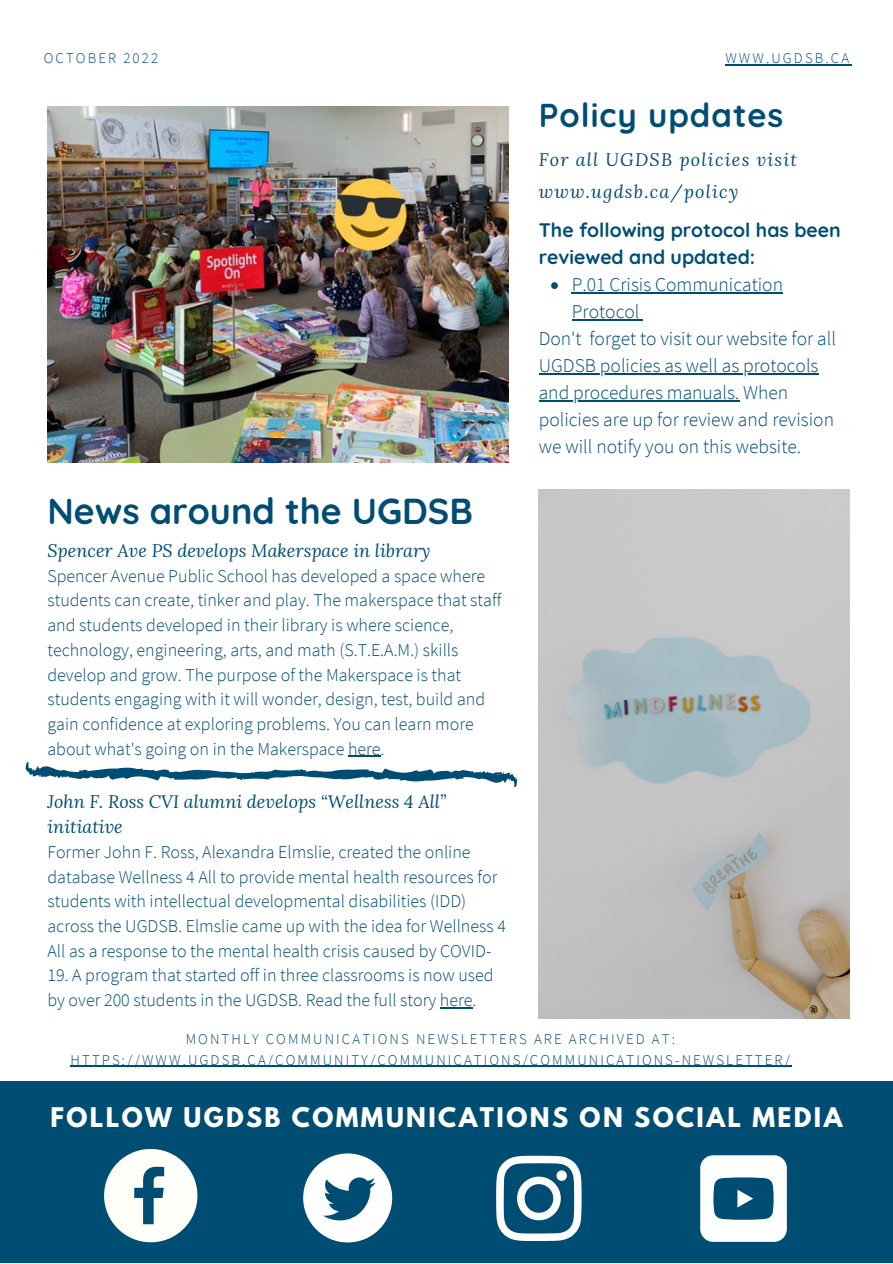
<style>
.page{position:relative;width:893px;height:1264px;background:#fff}
.page>*{position:absolute;margin:0;border:0;box-sizing:border-box;transform-origin:0 0}
.t1{font:700 36px "Quicksand";color:#004d73}
.t2{font:700 33px "Quicksand";letter-spacing:.03em;color:#004d73}
.t3{font:700 24px "League Spartan";letter-spacing:.1em;color:#fffff9}
.t4{font:300 19.5px/27px "Source Sans Pro";color:#004d73}
.t5{font:700 19.5px/27px "Quicksand";color:#004d73}
.t6{font:300 18px/24.8px "Source Sans Pro";color:#004d73}
.t7{font:italic 18px/24.8px "Lora";color:#004d73}
.t8{font:italic 18px/31.8px "Lora";letter-spacing:.07em;color:#004d73}
.t9{font:300 14.85px/20.2px "Source Sans Pro";letter-spacing:.14em;color:#004d73;text-align:center}
</style>
<div class="page">
<div style="left:0;top:1081px;width:892px;height:181px;background:#004d73"></div>
<img style="left:47px;top:107px;width:461px;height:355px">
<img style="left:538px;top:489px;width:311px;height:529px">
<svg style="left:104px;top:1148px;width:93px;height:94px"></svg>
<div style="left:303px;top:1153px;width:89px;height:89px;background:#fff;border-radius:50%"></div>
<svg style="left:323px;top:1177px;width:53px;height:43px"></svg>
<svg style="left:700px;top:1155px;width:86px;height:86px"></svg>
<svg style="left:496px;top:1155px;width:85px;height:85px"></svg>
<svg style="left:26px;top:762px;width:491px;height:25px"></svg>
<svg style="left:551px;top:282px;width:7px;height:7px"></svg>
<hr style="left:572px;top:292px;width:211px;height:1px;background:#004d73">
<hr style="left:572px;top:319px;width:67px;height:1px;background:#004d73">
<hr style="left:538px;top:373px;width:280px;height:1px;background:#004d73">
<hr style="left:538px;top:400px;width:201px;height:1px;background:#004d73">
<hr style="left:348px;top:756px;width:32px;height:1px;background:#004d73">
<hr style="left:440px;top:1007px;width:32px;height:1px;background:#004d73">
<svg style="left:725px;top:64px;width:14px;height:1px"></svg>
<hr style="left:739px;top:64px;width:112px;height:1px;background:#004d73">
<hr style="left:71px;top:1065px;width:721px;height:1px;background:#004d73">
<p class="t9" style="left:44px;top:48px;width:116px">OCTOBER 2022</p>
<p class="t9" style="left:725px;top:48px;width:125px">WWW.UGDSB.CA</p>
<h2 class="t2" style="left:538px;top:94px;width:246px">Policy updates</h2>
<p class="t8" style="left:538px;top:143px;width:260px">For all UGDSB policies visit www.ugdsb.ca/policy</p>
<p class="t5" style="left:538px;top:216px;width:303px">The following protocol has been reviewed and updated:</p>
<p class="t4" style="left:572px;top:271px;width:213px">P.01 Crisis Communication<br>Protocol</p>
<h1 class="t1" style="left:47px;top:488px;width:427px">News around the UGDSB</h1>
<p class="t7" style="left:47px;top:537px;width:384px">Spencer Ave PS develops Makerspace in library</p>
<p class="t6" style="left:47px;top:563px;width:455px">Spencer Avenue Public School has developed a space where students can create, tinker and play. The makerspace that staff and students developed in their library is where science, technology, engineering, arts, and math (S.T.E.A.M.) skills develop and grow. The purpose of the Makerspace is that students engaging with it will wonder, design, test, build and gain confidence at exploring problems. You can learn more about what's going on in the Makerspace here.</p>
<p class="t7" style="left:47px;top:789px;width:400px">John F. Ross CVI alumni develops “Wellness 4 All” initiative</p>
<p class="t6" style="left:47px;top:839px;width:460px">Former John F. Ross, Alexandra Elmslie, created the online database Wellness 4 All to provide mental health resources for students with intellectual developmental disabilities (IDD) across the UGDSB. Elmslie came up with the idea for Wellness 4<br>All as a response to the mental health crisis caused by COVID-</p>
<p class="t6" style="left:47px;top:962px;width:447px">19. A program that started off in three classrooms is now used by over 200 students in the UGDSB. Read the full story here.</p>
<p class="t4" style="left:538px;top:325px;width:299px">Don't forget to visit our website for all UGDSB policies as well as protocols and procedures manuals. When policies are up for review and revision we will notify you on this website.</p>
<p class="t9" style="left:71px;top:1029px;width:721px">MONTHLY COMMUNICATIONS NEWSLETTERS ARE ARCHIVED AT:<br>HTTPS://WWW.UGDSB.CA/COMMUNITY/COMMUNICATIONS/COMMUNICATIONS-NEWSLETTER/</p>
<h3 class="t3" style="left:50px;top:1105px;width:793px">FOLLOW UGDSB COMMUNICATIONS ON SOCIAL MEDIA</h3>
</div>
